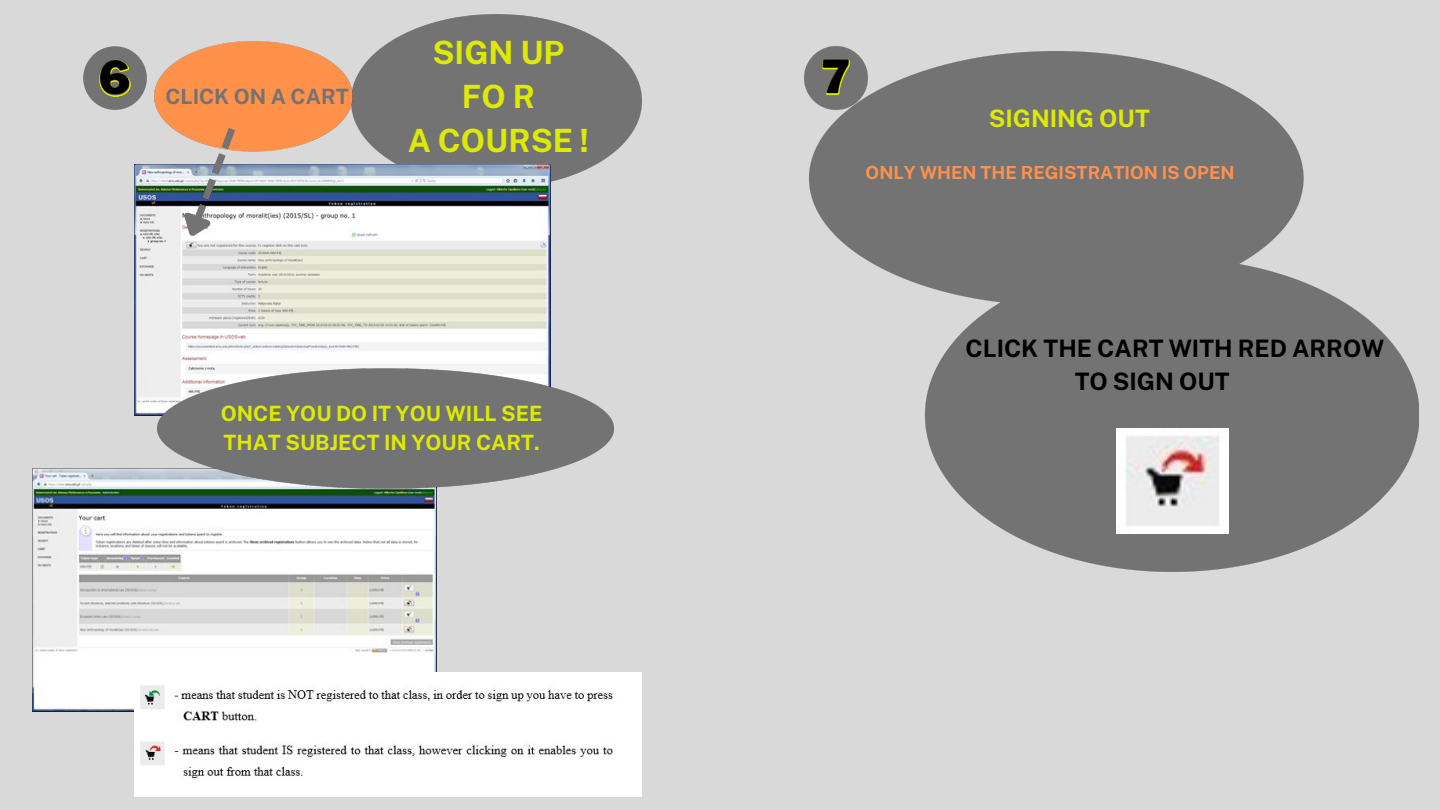
<style>
.page{position:relative;width:1440px;height:810px;background:#d9d9d9}
.page>*{position:absolute;margin:0;border:0;box-sizing:border-box;transform-origin:0 0}
.t1{font:900 45.2px "Libre Franklin";color:#000}
.t2{font:700 32px/44.2px "Public Sans";color:#ddeb00;text-align:center}
.t3{font:700 24px "Public Sans";color:#000}
.t4{font:700 24px "Public Sans";color:#ddeb00}
.t5{font:700 21.1px "Public Sans";color:#ddeb00}
.t6{font:700 21.1px "Public Sans";color:#737373}
.t7{font:700 18.1px "Public Sans";color:#ff914d}
</style>
<div class="page">
<img style="left:809px;top:51px;width:610px;height:521px">
<img style="left:1116px;top:429px;width:113px;height:105px">
<img style="left:357px;top:14px;width:284px;height:173px">
<img style="left:804px;top:46px;width:69px;height:69px">
<img style="left:135px;top:165px;width:415px;height:250px">
<img style="left:83px;top:41px;width:274px;height:200px">
<img style="left:33px;top:469px;width:403px;height:242px">
<img style="left:158px;top:369px;width:456px;height:119px">
<img style="left:135px;top:672px;width:507px;height:124px">
<img style="left:99px;top:60px;width:31px;height:36px">
<p class="t1" style="left:99px;top:50px;width:33px">6</p>
<h2 class="t6" style="left:165px;top:84px;width:185px">CLICK ON A CART</h2>
<p class="t2" style="left:408px;top:30px;width:183px">SIGN UP<br>FOR<br>A COURSE !</p>
<p class="t5" style="left:221px;top:401px;width:323px">ONCE YOU DO IT YOU WILL SEE</p>
<h2 class="t5" style="left:223px;top:430px;width:318px">THAT SUBJECT IN YOUR CART.</h2>
<p class="t1" style="left:822px;top:49px;width:30px">7</p>
<h3 class="t4" style="left:989px;top:104px;width:163px">SIGNING OUT</h3>
<p class="t7" style="left:866px;top:162px;width:371px">ONLY WHEN THE REGISTRATION IS OPEN</p>
<p class="t3" style="left:966px;top:334px;width:421px">CLICK THE CART WITH RED ARROW</p>
<p class="t3" style="left:1075px;top:367px;width:156px">TO SIGN OUT</p>
</div>
